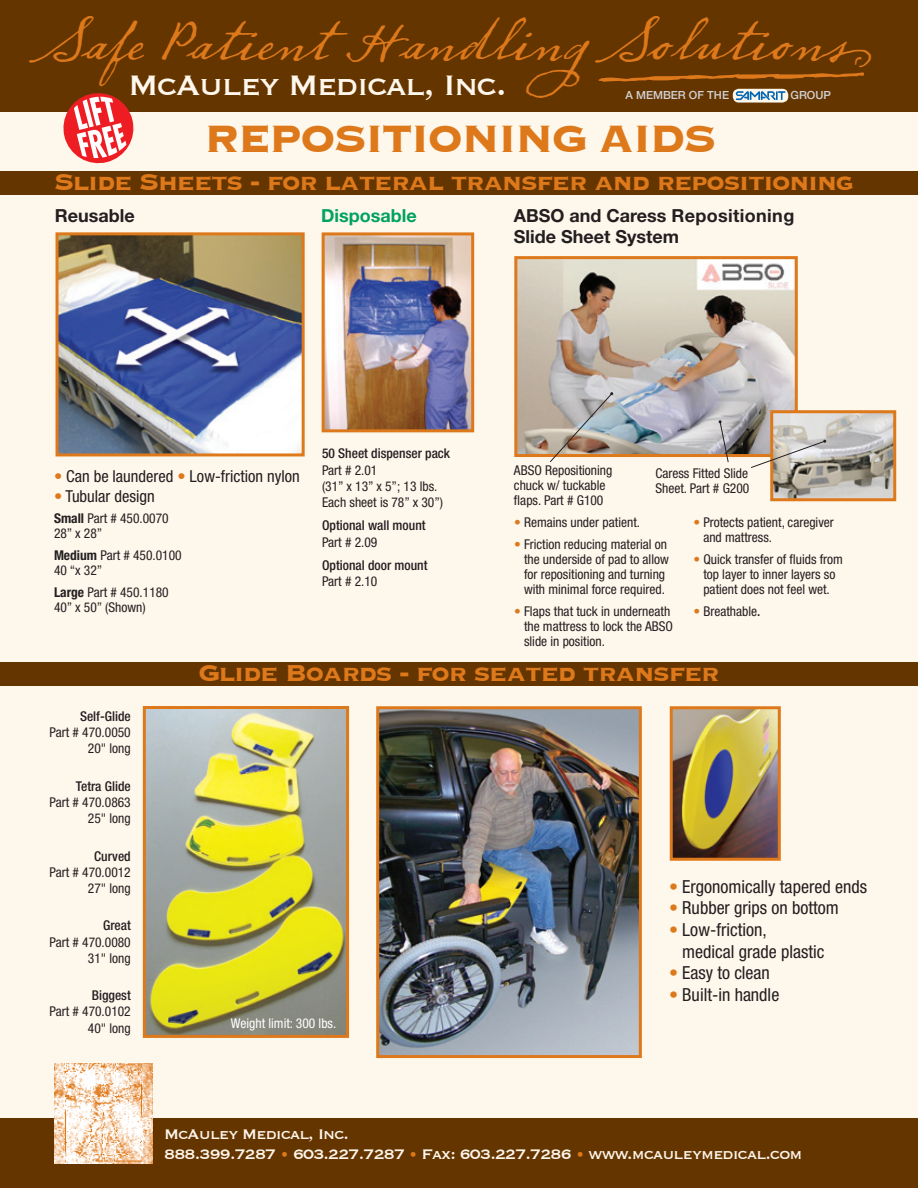
<style>
.page{position:relative;width:918px;height:1188px;background:#fff}
.page>*{position:absolute;margin:0;border:0;box-sizing:border-box;transform-origin:0 0}
.t1{font:49.95px "Dear Sarah";color:#de791b}
.t2{font:700 49.5px "Copperplate";letter-spacing:-.04em;color:#de791b}
.t3{font:36.6px "Copperplate";letter-spacing:-.04em;color:#fef7ec}
.t4{font:700 30px "Copperplate";letter-spacing:-.04em;color:#de791b}
.t5{font:condensed 18px/21.6px "Helvetica Neue";color:#231f20}
.t6{font:18px/19.5px "Copperplate";letter-spacing:-.045em;color:#fef7ec}
.t7{font:700 18px/21px "Helvetica Neue";color:#231f20}
.t8{font:700 18px "Helvetica Neue";color:#00a261}
.t9{font:condensed 16.5px "Helvetica Neue";color:#231f20}
.t10{font:condensed 13.5px/15px "Helvetica Neue";color:#231f20}
.t11{font:500 condensed 13.5px "Helvetica Neue";color:#231f20}
.t12{font:condensed 13.5px "Helvetica Neue";color:#fff}
.t13{font:500 11.25px "Helvetica Neue";color:#d1d2d4}
.s1{font-family:"Dear Sarah Swash"}
.s2{color:#de791b}
.s3{font-weight:700}
.s4{font-weight:500}
</style>
<div class="page">
<div style="left:0;top:91px;width:918px;height:1097px;background:#fef7ec"></div>
<div style="left:0;top:0;width:918px;height:112px;background:#653500"></div>
<div style="left:733px;top:89px;width:55px;height:14px;background:#fef7ec;border-radius:6px"></div>
<svg style="left:736px;top:91px;width:50px;height:9px"></svg>
<div style="left:0;top:1118px;width:918px;height:70px;background:#653500"></div>
<img style="left:55px;top:1063px;width:98px;height:101px">
<svg style="left:599px;top:72px;width:265px;height:10px"></svg>
<img style="left:380px;top:710px;width:258px;height:344px">
<div style="left:376px;top:706px;width:266px;height:352px;border:3px solid #de791b"></div>
<img style="left:147px;top:710px;width:198px;height:324px">
<div style="left:143px;top:706px;width:206px;height:332px;border:3px solid #de791b"></div>
<div style="left:0;top:172px;width:918px;height:23px;background:#653500"></div>
<div style="left:0;top:662px;width:918px;height:24px;background:#653500"></div>
<img style="left:674px;top:710px;width:103px;height:147px">
<div style="left:670px;top:706px;width:111px;height:155px;border:3px solid #de791b"></div>
<svg style="left:63px;top:93px;width:71px;height:71px"></svg>
<img style="left:326px;top:236px;width:144px;height:192px">
<div style="left:322px;top:232px;width:152px;height:200px;border:3px solid #de791b"></div>
<img style="left:60px;top:236px;width:241px;height:216px">
<div style="left:56px;top:232px;width:249px;height:224px;border:3px solid #de791b"></div>
<img style="left:518px;top:260px;width:276px;height:193px">
<div style="left:514px;top:256px;width:284px;height:201px;border:3px solid #de791b"></div>
<img style="left:774px;top:414px;width:118px;height:83px">
<div style="left:770px;top:410px;width:126px;height:91px;border:3px solid #de791b"></div>
<svg style="left:549px;top:392px;width:64px;height:71px;background:#b6aca2"></svg>
<svg style="left:719px;top:420px;width:10px;height:43px"></svg>
<svg style="left:750px;top:440px;width:76px;height:29px;background:#c3b9ad"></svg>
<h1 class="t1" style="left:32px;top:13px;width:844px">Safe Patient Handlin<span class="s1">g</span>Solution<span class="s1">s</span></h1>
<h3 class="t3" style="left:128px;top:62px;width:380px">McAuley Medical, Inc.</h3>
<p class="t13" style="left:625px;top:88px;width:105px">A MEMBER OF THE</p>
<p class="t13" style="left:791px;top:88px;width:42px">GROUP</p>
<h2 class="t2" style="left:204px;top:107px;width:514px">REPOSITIONING AIDS</h2>
<h3 class="t4" style="left:54px;top:163px;width:802px">Slide Sheets - for lateral transfer and repositioning</h3>
<h3 class="t7" style="left:55px;top:205px;width:81px">Reusable</h3>
<h3 class="t8" style="left:321px;top:204px;width:97px">Disposable</h3>
<h3 class="t7" style="left:514px;top:205px;width:282px">ABSO and Caress Repositioning<br>Slide Sheet System</h3>
<p class="t9" style="left:54px;top:467px;width:247px"><span class="s2">•</span> Can be laundered <span class="s2">•</span> Low-friction nylon</p>
<p class="t9" style="left:54px;top:486px;width:102px"><span class="s2">•</span> Tubular design</p>
<p class="t10" style="left:54px;top:511px;width:116px"><span class="s3">Small</span> Part # 450.0070<br>28” x 28”</p>
<p class="t10" style="left:54px;top:548px;width:129px"><span class="s3">Medium</span> Part # 450.0100<br>40 “x 32”</p>
<p class="t10" style="left:54px;top:585px;width:116px"><span class="s3">Large</span> Part # 450.1180<br>40” x 50” (Shown)</p>
<p class="t11" style="left:322px;top:446px;width:130px">50 Sheet dispenser pack</p>
<p class="t10" style="left:322px;top:462px;width:123px;line-height:16.2px">Part # 2.01<br>(31” x 13” x 5”; 13 lbs.<br>Each sheet is 78” x 30”)</p>
<p class="t11" style="left:322px;top:517px;width:105px">Optional wall mount</p>
<p class="t10" style="left:322px;top:534px;width:57px">Part # 2.09</p>
<p class="t11" style="left:322px;top:557px;width:107px">Optional door mount</p>
<p class="t10" style="left:322px;top:574px;width:57px">Part # 2.10</p>
<p class="t10" style="left:514px;top:463px;width:100px">ABSO Repositioning chuck w/ tuckable flaps. Part # G100</p>
<p class="t10" style="left:656px;top:466px;width:95px">Caress Fitted Slide<br>Sheet. Part # G200</p>
<p class="t10" style="left:514px;top:515px;width:128px"><span class="s2">•</span> Remains under patient.</p>
<p class="t10" style="left:524px;top:537px;width:147px;text-indent:-10px"><span class="s2">•</span> Friction reducing material on the underside of pad to allow for repositioning and turning with minimal force required.</p>
<p class="t10" style="left:524px;top:603px;width:151px;text-indent:-10px"><span class="s2">•</span> Flaps that tuck in underneath the mattress to lock the ABSO slide in position.</p>
<p class="t10" style="left:703px;top:515px;width:132px;text-indent:-10px"><span class="s2">•</span> Protects patient, caregiver and mattress.</p>
<p class="t10" style="left:693px;top:552px;width:151px;text-align:center"><span class="s2">•</span> Quick transfer of fluids from top layer to inner layers so patient does not feel wet.</p>
<p class="t10" style="left:693px;top:603px;width:69px"><span class="s2">•</span> Breathable<span class="s4">.</span></p>
<p class="t11" style="left:80px;top:708px;width:52px">Self-Glide</p>
<p class="t10" style="left:50px;top:724px;width:83px;line-height:16.2px;text-align:right">Part # 470.0050<br>20" long</p>
<p class="t11" style="left:76px;top:778px;width:56px">Tetra Glide</p>
<p class="t10" style="left:50px;top:794px;width:83px;line-height:16.2px;text-align:right">Part # 470.0863<br>25" long</p>
<p class="t11" style="left:94px;top:848px;width:38px">Curved</p>
<p class="t10" style="left:50px;top:864px;width:83px;line-height:16.2px;text-align:right">Part # 470.0012<br>27" long</p>
<p class="t11" style="left:103px;top:918px;width:29px">Great</p>
<p class="t10" style="left:50px;top:934px;width:83px;line-height:16.2px;text-align:right">Part # 470.0080<br>31" long</p>
<p class="t11" style="left:92px;top:987px;width:40px">Biggest</p>
<p class="t10" style="left:50px;top:1004px;width:83px;line-height:16.2px;text-align:right">Part # 470.0102<br>40" long</p>
<h3 class="t4" style="left:198px;top:653px;width:523px">Glide Boards - for seated transfer</h3>
<p class="t12" style="left:231px;top:1016px;width:107px">Weight limit: 300 lbs.</p>
<h3 class="t5" style="left:669px;top:876px;width:200px"><span class="s2">•</span> Ergonomically tapered ends</h3>
<h3 class="t5" style="left:669px;top:897px;width:171px"><span class="s2">•</span> Rubber grips on bottom</h3>
<h3 class="t5" style="left:682px;top:919px;width:144px;text-indent:-13px"><span class="s2">•</span> Low-friction,<br>medical grade plastic</h3>
<h3 class="t5" style="left:669px;top:962px;width:102px"><span class="s2">•</span> Easy to clean</h3>
<h3 class="t5" style="left:669px;top:984px;width:112px"><span class="s2">•</span> Built-in handle</h3>
<h3 class="t6" style="left:164px;top:1124px;width:640px">McAuley Medical, Inc.<br>888.399.7287 <span class="s2">•</span> 603.227.7287 <span class="s2">•</span> Fax: 603.227.7286 <span class="s2">•</span> www.mcauleymedical.com</h3>
</div>
